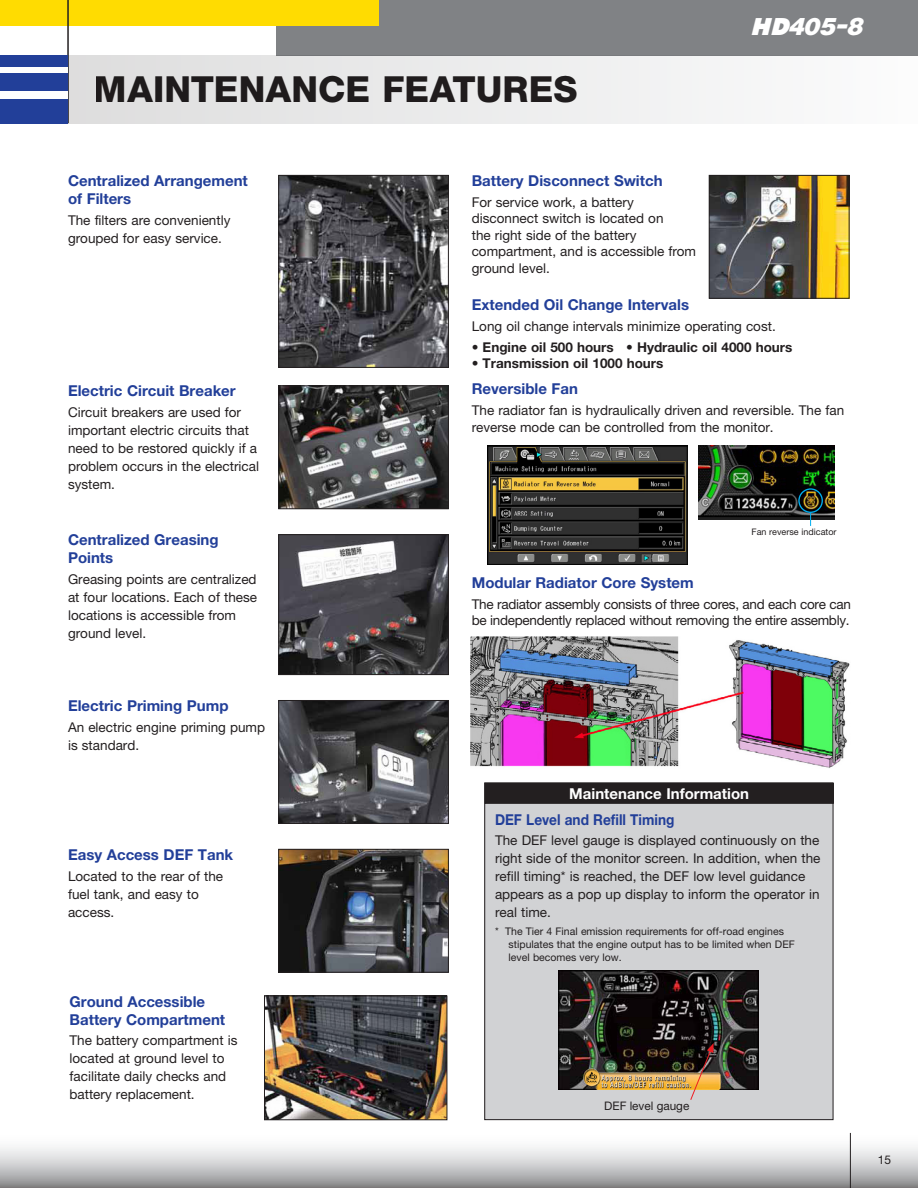
<style>
.page{position:relative;width:918px;height:1188px;background:#fff}
.page>*{position:absolute;margin:0;border:0;box-sizing:border-box;transform-origin:0 0}
.t1{font:800 36px "Helvetica Neue LT Pro";letter-spacing:.005em;color:#231f20}
.t2{font:italic 22.5px "Komatsu VI";letter-spacing:-.03em;color:#fff}
.t3{font:700 15px/18px "Helvetica Neue LT Pro";color:#223f99}
.t4{font:700 15px "Helvetica Neue LT Pro";color:#223f99;scale:.91 1}
.t5{font:700 15px "Helvetica Neue LT Pro";color:#fff}
.t6{font:13.5px/18px "Helvetica Neue LT Pro";color:#231f20}
.t7{font:13.5px/16.5px "Helvetica Neue LT Pro";letter-spacing:-.02em;color:#231f20}
.t8{font:700 13.5px "Helvetica Neue LT Pro";color:#231f20}
.t9{font:12px "Helvetica Neue LT Pro";color:#231f20}
.t10{font:11.7px "Helvetica Neue";color:#231f20}
.t11{font:10.5px/12.8px "Helvetica Neue LT Pro";color:#231f20}
.t12{font:9px "Helvetica Neue LT Pro";color:#231f20}
</style>
<div class="page">
<div style="left:276px;top:0;width:642px;height:55px;background:#808285"></div>
<div style="left:0;top:0;width:378px;height:25px;background:#ffdc01"></div>
<div style="left:68px;top:55px;width:850px;height:68px;background:linear-gradient(to right,#ddddde,#fbfcfc)"></div>
<hr style="left:68px;top:0;width:1px;height:123px;background:#231f20">
<div style="left:0;top:99px;width:68px;height:24px;background:#223f99"></div>
<div style="left:0;top:55px;width:68px;height:12px;background:#223f99"></div>
<div style="left:0;top:74px;width:68px;height:17px;background:#223f99"></div>
<img style="left:699px;top:445px;width:136px;height:75px">
<img style="left:281px;top:388px;width:166px;height:119px">
<div style="left:279px;top:386px;width:170px;height:123px;border:1px solid #231f20"></div>
<img style="left:281px;top:702px;width:166px;height:120px">
<div style="left:279px;top:700px;width:170px;height:124px;border:1px solid #231f20"></div>
<img style="left:488px;top:445px;width:199px;height:120px">
<div style="left:798px;top:488px;width:25px;height:25px;border:1px solid #00aeef;border-radius:50%"></div>
<img style="left:281px;top:536px;width:166px;height:137px">
<div style="left:279px;top:534px;width:170px;height:141px;border:1px solid #231f20"></div>
<img style="left:266px;top:998px;width:179px;height:120px">
<div style="left:264px;top:996px;width:183px;height:124px;border:1px solid #231f20"></div>
<img style="left:711px;top:177px;width:136px;height:119px">
<div style="left:709px;top:175px;width:140px;height:123px;border:1px solid #231f20"></div>
<img style="left:470px;top:637px;width:380px;height:131px">
<svg style="left:810px;top:513px;width:1px;height:13px"></svg>
<img style="left:281px;top:177px;width:166px;height:189px">
<div style="left:279px;top:175px;width:170px;height:193px;border:1px solid #231f20"></div>
<img style="left:281px;top:851px;width:166px;height:119px">
<div style="left:279px;top:849px;width:170px;height:123px;border:1px solid #231f20"></div>
<div style="left:485px;top:783px;width:348px;height:337px;background:#d1d2d4"></div>
<div style="left:485px;top:783px;width:348px;height:20px;background:#231f20"></div>
<div style="left:485px;top:783px;width:349px;height:21px;border:1px solid #231f20"></div>
<img style="left:559px;top:971px;width:200px;height:119px">
<img style="left:584px;top:1068px;width:136px;height:22px">
<svg style="left:690px;top:1043px;width:24px;height:57px"></svg>
<svg style="left:0;top:1133px;width:918px;height:55px"></svg>
<hr style="left:850px;top:1133px;width:1px;height:55px;background:#231f20">
<h1 class="t1" style="left:94px;top:68px;width:485px">MAINTENANCE FEATURES</h1>
<h2 class="t2" style="left:752px;top:15px;width:114px">HD405-8</h2>
<p class="t3" style="left:68px;top:171px;width:181px">Centralized Arrangement of Filters</p>
<p class="t6" style="left:68px;top:211px;width:164px">The filters are conveniently grouped for easy service.</p>
<p class="t3" style="left:68px;top:382px;width:169px">Electric Circuit Breaker</p>
<p class="t6" style="left:68px;top:403px;width:193px">Circuit breakers are used for important electric circuits that need to be restored quickly if a problem occurs in the electrical system.</p>
<p class="t3" style="left:68px;top:531px;width:152px">Centralized Greasing<br>Points</p>
<p class="t6" style="left:68px;top:570px;width:191px">Greasing points are centralized at four locations. Each of these locations is accessible from ground level.</p>
<p class="t3" style="left:68px;top:696px;width:162px">Electric Priming Pump</p>
<p class="t6" style="left:68px;top:718px;width:199px">An electric engine priming pump is standard.</p>
<p class="t3" style="left:68px;top:845px;width:167px">Easy Access DEF Tank</p>
<p class="t6" style="left:68px;top:867px;width:157px">Located to the rear of the fuel tank, and easy to access.</p>
<p class="t3" style="left:70px;top:992px;width:157px">Ground Accessible<br>Battery Compartment</p>
<p class="t6" style="left:70px;top:1032px;width:169px">The battery compartment is located at ground level to facilitate daily checks and battery replacement.</p>
<p class="t3" style="left:472px;top:171px;width:192px">Battery Disconnect Switch</p>
<p class="t6" style="left:472px;top:194px;width:226px;line-height:16.5px">For service work, a battery disconnect switch is located on<br>the right side of the battery compartment, and is accessible from ground level.</p>
<p class="t3" style="left:472px;top:296px;width:219px">Extended Oil Change Intervals</p>
<p class="t6" style="left:472px;top:317px;width:306px">Long oil change intervals minimize operating cost.</p>
<p class="t8" style="left:472px;top:339px;width:322px">• Engine oil 500 hours • Hydraulic oil 4000 hours</p>
<p class="t8" style="left:472px;top:355px;width:193px">• Transmission oil 1000 hours</p>
<p class="t3" style="left:472px;top:380px;width:108px">Reversible Fan</p>
<p class="t6" style="left:472px;top:402px;width:374px;line-height:16.5px">The radiator fan is hydraulically driven and reversible. The fan reverse mode can be controlled from the monitor.</p>
<p class="t12" style="left:752px;top:527px;width:87px">Fan reverse indicator</p>
<p class="t3" style="left:472px;top:573px;width:224px">Modular Radiator Core System</p>
<p class="t7" style="left:472px;top:595px;width:381px">The radiator assembly consists of three cores, and each core can be independently replaced without removing the entire assembly.</p>
<p class="t5" style="left:569px;top:784px;width:181px">Maintenance Information</p>
<p class="t4" style="left:495px;top:811px;width:199px">DEF Level and Refill Timing</p>
<p class="t6" style="left:495px;top:831px;width:327px">The DEF level gauge is displayed continuously on the right side of the monitor screen. In addition, when the refill timing* is reached, the DEF low level guidance appears as a pop up display to inform the operator in real time.</p>
<p class="t11" style="left:509px;top:925px;width:288px;text-indent:-14px">* The Tier 4 Final emission requirements for off-road engines stipulates that the engine output has to be limited when DEF level becomes very low.</p>
<p class="t10" style="left:604px;top:1099px;width:87px">DEF level gauge</p>
<p class="t9" style="left:878px;top:1153px;width:15px">15</p>
</div>
